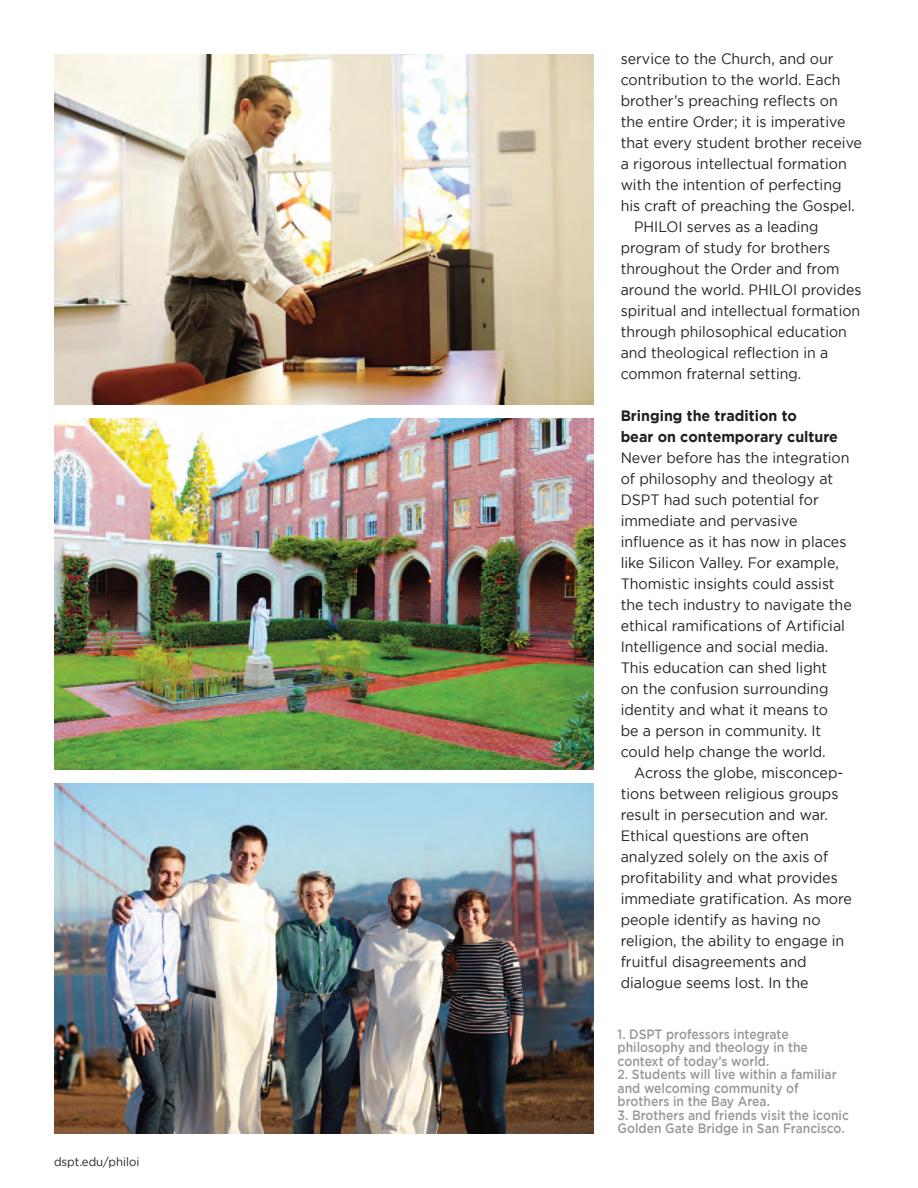
<style>
.page{position:relative;width:918px;height:1188px;background:#fff}
.page>*{position:absolute;margin:0;border:0;box-sizing:border-box;transform-origin:0 0}
.t1{font:15px/21px "Gotham";color:#231f20;scale:.95 1}
.t2{font:15px/21px "Gotham";color:#231f20;scale:.94 1}
.t3{font:700 15px/21px "Gotham";color:#231f20;scale:.95 1}
.t4{font:500 13.5px/13.5px "Gotham";color:#999899;scale:.9 1}
.t5{font:12px "Gotham";color:#231f20;scale:.95 1}
</style>
<div class="page">
<img style="left:54px;top:783px;width:540px;height:351px">
<img style="left:54px;top:54px;width:540px;height:351px">
<img style="left:54px;top:418px;width:540px;height:352px">
<p class="t5" style="left:54px;top:1158px;width:92px">dspt.edu/philoi</p>
<p class="t1" style="left:621px;top:50px;width:256px">service to the Church, and our contribution to the world. Each brother’s preaching reflects on the entire Order; it is imperative that every student brother receive a rigorous intellectual formation with the intention of perfecting his craft of preaching the Gospel.</p>
<p class="t2" style="left:621px;top:218px;width:258px;text-indent:13px">PHILOI serves as a leading program of study for brothers throughout the Order and from around the world. PHILOI provides spiritual and intellectual formation through philosophical education and theological reflection in a common fraternal setting.</p>
<p class="t3" style="left:621px;top:406px;width:230px">Bringing the tradition to<br>bear on contemporary culture</p>
<p class="t1" style="left:621px;top:449px;width:245px">Never before has the integration of philosophy and theology at<br>DSPT had such potential for immediate and pervasive influence as it has now in places like Silicon Valley. For example,<br>Thomistic insights could assist the tech industry to navigate the ethical ramifications of Artificial<br>Intelligence and social media.<br>This education can shed light<br>on the confusion surrounding identity and what it means to<br>be a person in community. It could help change the world.</p>
<p class="t1" style="left:621px;top:764px;width:245px;text-indent:13px">Across the globe, misconcep&shy;tions between religious groups result in persecution and war.<br>Ethical questions are often analyzed solely on the axis of profitability and what provides immediate gratification. As more people identify as having no religion, the ability to engage in fruitful disagreements and dialogue seems lost. In the</p>
<p class="t4" style="left:618px;top:1028px;width:213px">1. DSPT professors integrate philosophy and theology in the context of today’s world.</p>
<p class="t4" style="left:618px;top:1069px;width:245px">2. Students will live within a familiar and welcoming community of brothers in the Bay Area.</p>
<p class="t4" style="left:618px;top:1109px;width:259px">3. Brothers and friends visit the iconic<br>Golden Gate Bridge in San Francisco.</p>
</div>
